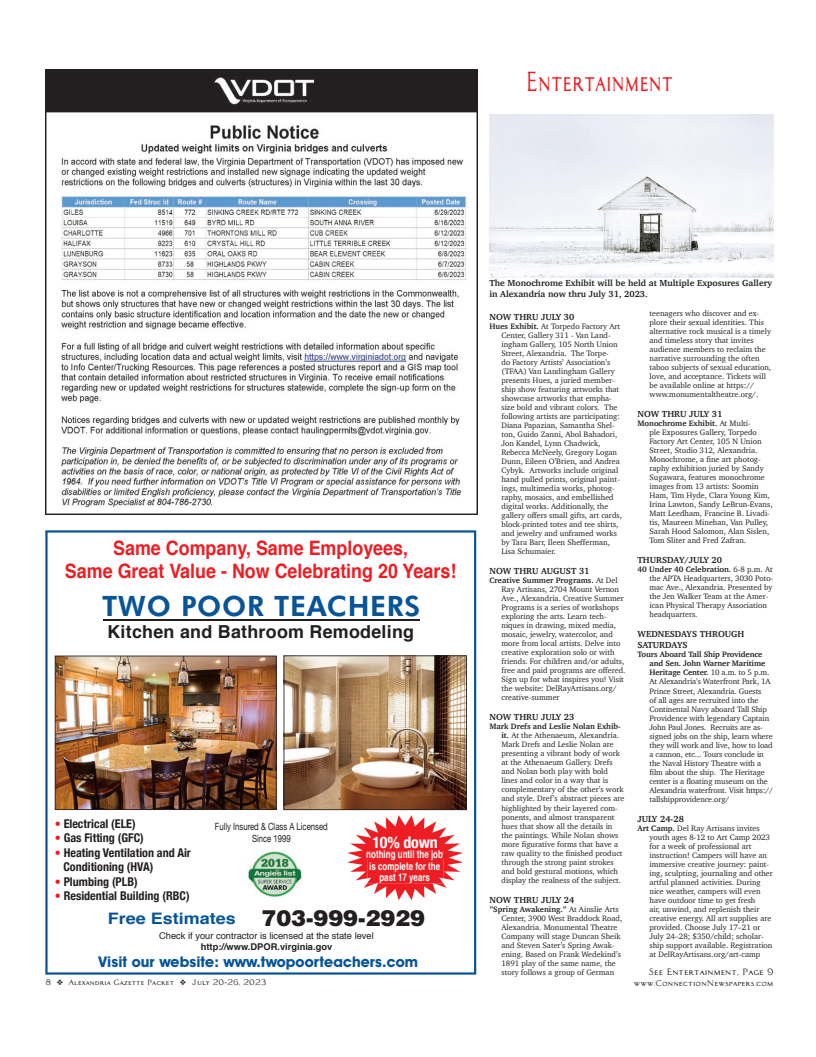
<style>
.page{position:relative;width:816px;height:1057px;background:#fff}
.page>*{position:absolute;margin:0;border:0;box-sizing:border-box;transform-origin:0 0}
.t1{font:800 28.1px "Futura BT";letter-spacing:.025em;color:#075497}
.hdr_30{font:27px "Architect Bold V";color:#ee1d23;scale:.7 1}
.t2{font:700 19.9px/23.2px "Helvetica";color:#ee1d23;text-align:center;scale:.9 1}
.t3{font:700 17.9px "Helvetica";letter-spacing:.015em;color:#231f20}
.t4{font:700 condensed 16px "Helvetica Neue";letter-spacing:-.01em;color:#fff}
.t5{font:700 15.8px "Helvetica";color:#075497;scale:1.14 1}
.t6{font:700 14.8px "Avant Garde IT Cby BT";letter-spacing:.005em;color:#075497}
.t7{font:700 condensed 12.1px/14.5px "Helvetica Neue";color:#231f20}
.t8{font:700 10.6px/11.3px "Helvetica";color:#fff;text-align:center;scale:.75 1}
.t9{font:9.9px/12px "Helvetica Neue";color:#231f20;text-align:center;scale:.78 1}
.t10{font:9.3px/11.2px "Helvetica";color:#231f20;text-align:center}
.cl{font:700 9px/11px "Charter";color:#231f20}
.cal1{font:700 9px "Charter";color:#231f20}
._1b{font:9px "Architect Bold V";color:#231f20}
.cal2{font:8px/9px "Charter";color:#231f20}
.t11{font:8px "Architect Bold V";color:#231f20}
.t12{font:7.4px "Architect Bold V";color:#231f20}
.s1{color:#ee1d23}
.s2{font-weight:900;font-size:22.3px;color:#231f20}
.s3{font-weight:700}
.s4{font-size:8px}
</style>
<div class="page">
<img style="left:45px;top:530px;width:431px;height:444px">
<img style="left:46px;top:70px;width:431px;height:444px">
<img style="left:489px;top:115px;width:284px;height:162px">
<p class="hdr_30" style="left:525px;top:66px;width:213px">Entertainment</p>
<p class="t2" style="left:65px;top:536px;width:436px">Same Company, Same Employees,<br>Same Great Value - Now Celebrating 20 Years!</p>
<p class="t1" style="left:102px;top:588px;width:320px">TWO POOR TEACHERS</p>
<p class="t3" style="left:107px;top:617px;width:308px">Kitchen and Bathroom Remodeling</p>
<p class="t7" style="left:55px;top:815px;width:82px"><span class="s1">•</span> Electrical (ELE)</p>
<p class="t7" style="left:55px;top:829px;width:91px"><span class="s1">•</span> Gas Fitting (GFC)</p>
<p class="t7" style="left:63px;top:844px;width:129px;text-indent:-9px"><span class="s1">•</span> Heating Ventilation and Air<br>Conditioning (HVA)</p>
<p class="t7" style="left:55px;top:873px;width:85px"><span class="s1">•</span> Plumbing (PLB)</p>
<p class="t7" style="left:55px;top:887px;width:136px"><span class="s1">•</span> Residential Building (RBC)</p>
<p class="t5" style="left:108px;top:905px;width:280px">Free Estimates <span class="s2">703-999-2929</span></p>
<p class="t10" style="left:159px;top:929px;width:216px">Check if your contractor is licensed at the state level <span class="s3">http://www.DPOR.virginia.gov</span></p>
<p class="t9" style="left:215px;top:821px;width:146px">Fully Insured &amp; Class A Licensed<br>Since 1999</p>
<p class="t4" style="left:372px;top:829px;width:67px">10% down</p>
<p class="t8" style="left:366px;top:849px;width:104px">nothing until the job is complete for the past 17 years</p>
<p class="t6" style="left:98px;top:952px;width:321px">Visit our website: www.twopoorteachers.com</p>
<p class="cl" style="left:489px;top:277px;width:284px">The Monochrome Exhibit will be held at Multiple Exposures Gallery in Alexandria now thru July 31, 2023.</p>
<p class="cal1" style="left:489px;top:309px;width:86px">NOW THRU JULY 30</p>
<p class="cal2" style="left:501px;top:322px;width:122px;text-indent:-12px"><span class="s3">Hues Exhibit.</span> At Torpedo Factory Art<br>Center, Gallery 311 - Van Land&shy;ingham Gallery, 105 North Union<br>Street, Alexandria. The Torpe-<br>do Factory Artists’ Association’s (TFAA) Van Landingham Gallery presents Hues, a juried member&shy;ship show featuring artworks that showcase artworks that empha&shy;size bold and vibrant colors. The following artists are participating:<br>Diana Papazian, Samantha Shel&shy;ton, Guido Zanni, Abol Bahadori,<br>Jon Kandel, Lynn Chadwick,<br>Rebecca McNeely, Gregory Logan<br>Dunn, Eileen O’Brien, and Andrea<br>Cybyk. Artworks include original hand pulled prints, original paint&shy;ings, multimedia works, photog&shy;raphy, mosaics, and embellished digital works. Additionally, the gallery offers small gifts, art cards, block-printed totes and tee shirts, and jewelry and unframed works by Tara Barr, Ileen Shefferman,<br>Lisa Schumaier.</p>
<p class="cal1" style="left:489px;top:563px;width:102px">NOW THRU AUGUST 31</p>
<p class="cal2" style="left:501px;top:576px;width:125px;text-indent:-12px"><span class="s3">Creative Summer Programs.</span> At Del Ray Artisans, 2704 Mount Vernon Ave., Alexandria. Creative Summer Programs is a series of workshops exploring the arts. Learn tech&shy;niques in drawing, mixed media, mosaic, jewelry, watercolor, and more from local artists. Delve into creative exploration solo or with friends. For children and/or adults, free and paid programs are offered.<br>Sign up for what inspires you! Visit the website: DelRayArtisans.org/ creative-summer</p>
<p class="cal1" style="left:489px;top:709px;width:86px">NOW THRU JULY 23</p>
<p class="cal2" style="left:501px;top:722px;width:124px;text-indent:-12px"><span class="s3">Mark Drefs and Leslie Nolan Exhib&shy;it.</span> At the Athenaeum, Alexandria.<br>Mark Drefs and Leslie Nolan are presenting a vibrant body of work at the Athenaeum Gallery. Drefs and Nolan both play with bold lines and color in a way that is complementary of the other’s work and style. Dref’s abstract pieces are highlighted by their layered com&shy;ponents, and almost transparent hues that show all the details in the paintings. While Nolan shows more figurative forms that have a raw quality to the finished product through the strong paint strokes and bold gestural motions, which display the realness of the subject.</p>
<p class="cal1" style="left:489px;top:891px;width:86px">NOW THRU JULY 24</p>
<p class="cal2" style="left:501px;top:904px;width:122px;text-indent:-12px"><span class="s3">”Spring Awakening.”</span> At Ainslie Arts<br>Center, 3900 West Braddock Road,<br>Alexandria. Monumental Theatre<br>Company will stage Duncan Sheik and Steven Sater’s Spring Awak&shy;ening. Based on Frank Wedekind’s<br>1891 play of the same name, the story follows a group of German</p>
<p class="cal2" style="left:649px;top:309px;width:123px">teenagers who discover and ex&shy;plore their sexual identities. This alternative rock musical is a timely and timeless story that invites audience members to reclaim the narrative surrounding the often taboo subjects of sexual education, love, and acceptance. Tickets will be available online at https:// www.monumentaltheatre.org/.</p>
<p class="cl" style="left:637px;top:408px;width:86px">NOW THRU JULY 31</p>
<p class="cal2" style="left:649px;top:419px;width:125px;text-indent:-12px"><span class="s3">Monochrome Exhibit.</span> At Multi-<br>ple Exposures Gallery, Torpedo<br>Factory Art Center, 105 N Union<br>Street, Studio 312, Alexandria.<br>Monochrome, a fine art photog&shy;raphy exhibition juried by Sandy<br>Sugawara, features monochrome images from 13 artists: Soomin<br>Ham, Tim Hyde, Clara Young Kim,<br>Irina Lawton, Sandy LeBrun-Evans,<br>Matt Leedham, Francine B. Livadi&shy;tis, Maureen Minehan, Van Pulley,<br>Sarah Hood Salomon, Alan Sislen,<br>Tom Sliter and Fred Zafran.</p>
<p class="cl" style="left:637px;top:554px;width:86px">THURSDAY/JULY 20</p>
<p class="cal2" style="left:649px;top:565px;width:125px;text-indent:-12px"><span class="s3">40 Under 40 Celebration.</span> 6-8 p.m. At the APTA Headquarters, 3030 Poto&shy;mac Ave., Alexandria. Presented by the Jen Walker Team at the Amer&shy;ican Physical Therapy Association headquarters.</p>
<p class="cl" style="left:637px;top:628px;width:108px">WEDNESDAYS THROUGH<br>SATURDAYS</p>
<p class="cal2" style="left:649px;top:650px;width:125px;text-indent:-12px"><span class="s3">Tours Aboard Tall Ship Providence and Sen. John Warner Maritime Heritage Center.</span> 10 a.m. to 5 p.m.<br>At Alexandria’s Waterfront Park, 1A Prince Street, Alexandria. Guests<br>of all ages are recruited into the Continental Navy aboard Tall Ship Providence with legendary Captain John Paul Jones. Recruits are as&shy;signed jobs on the ship, learn where they will work and live, how to load a cannon, etc... Tours conclude in the Naval History Theatre with a film about the ship. The Heritage center is a floating museum on the Alexandria waterfront. Visit https:// tallshipprovidence.org/</p>
<p class="cl" style="left:637px;top:812px;width:48px">JULY 24-28</p>
<p class="cal2" style="left:649px;top:823px;width:125px;text-indent:-12px"><span class="s3">Art Camp.</span> Del Ray Artisans invites youth ages 8-12 to Art Camp 2023 for a week of professional art instruction! Campers will have an immersive creative journey: paint&shy;ing, sculpting, journaling and other artful planned activities. During nice weather, campers will even have outdoor time to get fresh<br>air, unwind, and replenish their creative energy. All art supplies are provided. Choose July 17–21 or July 24–28; $350/child; scholar&shy;ship support available. Registration at DelRayArtisans.org/art-camp</p>
<p class="_1b" style="left:649px;top:966px;width:126px">See Entertainment, Page 9</p>
<p class="t12" style="left:45px;top:978px;width:223px"><span class="s4">8</span> ❖ Alexandria Gazette Packet ❖ <span class="s4">July 20-26, 2023</span></p>
<p class="t11" style="left:634px;top:978px;width:141px">www.ConnectionNewspapers.com</p>
</div>
